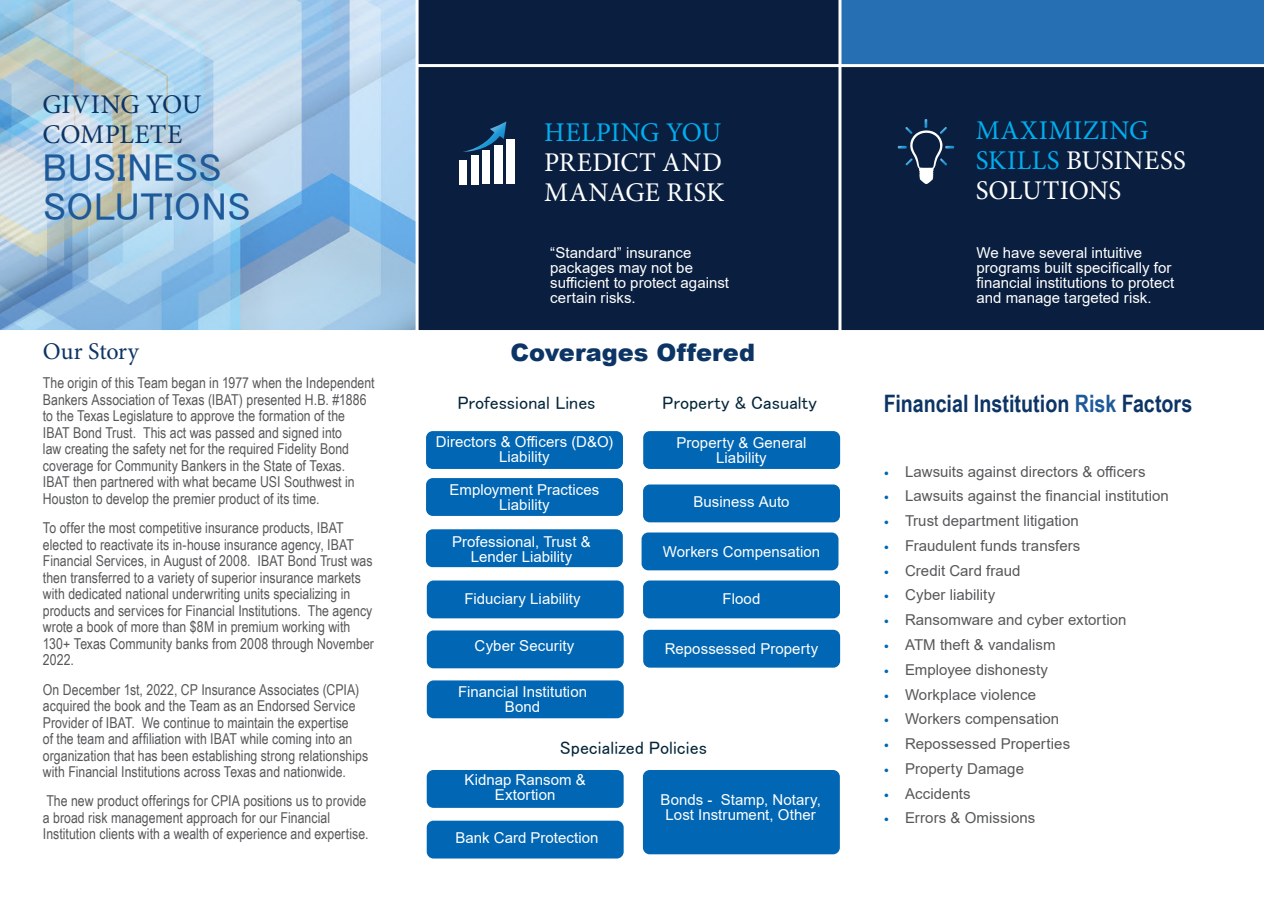
<style>
.page{position:relative;width:1264px;height:897px;background:#fff}
.page>*{position:absolute;margin:0;border:0;box-sizing:border-box;transform-origin:0 0}
.body_text{font:39px/39px "MS UI Gothic";letter-spacing:.005em;color:#1e5a99}
.body_text-2{font:27px/30px "Minion Pro";letter-spacing:.015em;color:#fff}
.body_text-3{font:27px/30px "Minion Pro";letter-spacing:.005em;color:#0c3465}
.body_text-4{font:700 24px "Arial Narrow";color:#0c3465}
.body_text-5{font:900 24px "Arial";letter-spacing:.005em;color:#0c3465}
.body_text-6{font:24px "Minion Pro";letter-spacing:-.005em;color:#0c3465}
.t1{font:18px "MS UI Gothic";color:#042539}
.body_text-7{font:15px/16.5px "Arial Narrow";letter-spacing:.005em;color:#57585a}
.body_text-8{font:15px/15px "Arial";color:#fff;text-align:center}
.t2{font:15px "Arial";letter-spacing:.005em;color:#57585a}
.s1{color:#00aeef}
.s2{color:#1e5a9a}
.s3{font-family:"Proxima Nova";font-weight:700;color:#0166b3}
</style>
<div class="page">
<div style="left:417px;top:0;width:847px;height:331px;background:#0a1f3f"></div>
<hr style="left:838px;top:0;width:3px;height:371px;background:#fff">
<hr style="left:417px;top:64px;width:847px;height:3px;background:#fff">
<div style="left:840px;top:0;width:424px;height:64px;background:#276fb3"></div>
<img style="left:0;top:0;width:415px;height:330px">
<div style="left:459px;top:160px;width:8px;height:24px;background:#fff"></div>
<div style="left:471px;top:155px;width:7px;height:29px;background:#fff"></div>
<div style="left:483px;top:150px;width:7px;height:34px;background:#fff"></div>
<div style="left:494px;top:146px;width:8px;height:38px;background:#fff"></div>
<div style="left:507px;top:139px;width:8px;height:45px;background:#fff"></div>
<svg style="left:463px;top:121px;width:43px;height:31px"></svg>
<svg style="left:897px;top:119px;width:57px;height:65px"></svg>
<hr style="left:0;top:330px;width:1264px;height:3px;background:#fff">
<hr style="left:415px;top:0;width:3px;height:349px;background:#fff">
<div style="left:426px;top:431px;width:197px;height:38px;background:#0166b3;border-radius:7px"></div>
<div style="left:426px;top:478px;width:197px;height:38px;background:#0166b3;border-radius:7px"></div>
<div style="left:426px;top:529px;width:197px;height:38px;background:#0166b3;border-radius:7px"></div>
<div style="left:427px;top:630px;width:197px;height:38px;background:#0166b3;border-radius:7px"></div>
<div style="left:427px;top:580px;width:197px;height:38px;background:#0166b3;border-radius:7px"></div>
<div style="left:427px;top:680px;width:197px;height:38px;background:#0166b3;border-radius:7px"></div>
<div style="left:643px;top:431px;width:197px;height:38px;background:#0166b3;border-radius:7px"></div>
<div style="left:641px;top:532px;width:197px;height:38px;background:#0166b3;border-radius:7px"></div>
<div style="left:643px;top:484px;width:197px;height:38px;background:#0166b3;border-radius:7px"></div>
<div style="left:643px;top:580px;width:197px;height:38px;background:#0166b3;border-radius:7px"></div>
<div style="left:643px;top:629px;width:197px;height:38px;background:#0166b3;border-radius:7px"></div>
<div style="left:427px;top:769px;width:196px;height:38px;background:#0166b3;border-radius:7px"></div>
<div style="left:643px;top:769px;width:197px;height:85px;background:#0166b3;border-radius:7px"></div>
<div style="left:427px;top:820px;width:196px;height:38px;background:#0166b3;border-radius:7px"></div>
<p class="body_text-3" style="left:42px;top:90px;width:161px">GIVING YOU<br>COMPLETE</p>
<p class="body_text" style="left:43px;top:147px;width:209px">BUSINESS<br>SOLUTIONS</p>
<p class="body_text-6" style="left:43px;top:335px;width:97px">Our Story</p>
<p class="body_text-7" style="left:43px;top:374px;width:333px">The origin of this Team began in 1977 when the Independent Bankers Association of Texas (IBAT) presented H.B. #1886 to the Texas Legislature to approve the formation of the IBAT Bond Trust. This act was passed and signed into<br>law creating the safety net for the required Fidelity Bond coverage for Community Bankers in the State of Texas.<br>IBAT then partnered with what became USI Southwest in Houston to develop the premier product of its time.</p>
<p class="body_text-7" style="left:43px;top:519px;width:332px">To offer the most competitive insurance products, IBAT elected to reactivate its in-house insurance agency, IBAT Financial Services, in August of 2008. IBAT Bond Trust was then transferred to a variety of superior insurance markets with dedicated national underwriting units specializing in products and services for Financial Institutions. The agency wrote a book of more than $8M in premium working with 130+ Texas Community banks from 2008 through November 2022.</p>
<p class="body_text-7" style="left:43px;top:680px;width:327px">On December 1st, 2022, CP Insurance Associates (CPIA) acquired the book and the Team as an Endorsed Service Provider of IBAT. We continue to maintain the expertise<br>of the team and affiliation with IBAT while coming into an organization that has been establishing strong relationships with Financial Institutions across Texas and nationwide.</p>
<p class="body_text-7" style="left:43px;top:792px;width:327px">The new product offerings for CPIA positions us to provide a broad risk management approach for our Financial<br>Institution clients with a wealth of experience and expertise.</p>
<p class="body_text-2" style="left:544px;top:118px;width:181px;text-align:justify"><span class="s1">HELPING YOU </span>PREDICT AND MANAGE RISK</p>
<p class="body_text-2" style="left:975px;top:116px;width:212px"><span class="s1">MAXIMIZING<br>SKILLS</span> BUSINESS<br>SOLUTIONS</p>
<p class="body_text-8" style="left:550px;top:245px;width:180px;text-align:left">“Standard” insurance packages may not be sufficient to protect against certain risks.</p>
<p class="body_text-8" style="left:976px;top:245px;width:199px;text-align:left">We have several intuitive programs built specifically for financial institutions to protect and manage targeted risk.</p>
<p class="body_text-5" style="left:510px;top:334px;width:246px">Coverages Offered</p>
<p class="t1" style="left:458px;top:393px;width:139px">Professional Lines</p>
<p class="body_text-4" style="left:884px;top:385px;width:310px">Financial Institution <span class="s2">Risk</span> Factors</p>
<p class="t1" style="left:662px;top:393px;width:156px">Property &amp; Casualty</p>
<p class="body_text-8" style="left:436px;top:433px;width:179px">Directors &amp; Officers (D&amp;O)<br>Liability</p>
<p class="body_text-8" style="left:449px;top:482px;width:151px">Employment Practices<br>Liability</p>
<p class="body_text-8" style="left:452px;top:534px;width:140px">Professional, Trust &amp;<br>Lender Liability</p>
<p class="body_text-8" style="left:464px;top:591px;width:118px">Fiduciary Liability</p>
<p class="body_text-8" style="left:474px;top:638px;width:101px">Cyber Security</p>
<p class="body_text-8" style="left:458px;top:684px;width:130px">Financial Institution<br>Bond</p>
<p class="body_text-8" style="left:676px;top:435px;width:131px">Property &amp; General<br>Liability</p>
<p class="body_text-8" style="left:693px;top:494px;width:98px">Business Auto</p>
<p class="body_text-8" style="left:663px;top:544px;width:159px">Workers Compensation</p>
<p class="body_text-8" style="left:722px;top:591px;width:39px">Flood</p>
<p class="body_text-8" style="left:665px;top:641px;width:155px">Repossessed Property</p>
<p class="t1" style="left:560px;top:738px;width:149px">Specialized Policies</p>
<p class="body_text-8" style="left:464px;top:772px;width:123px">Kidnap Ransom &amp;<br>Extortion</p>
<p class="body_text-8" style="left:455px;top:830px;width:145px">Bank Card Protection</p>
<p class="body_text-8" style="left:660px;top:792px;width:162px">Bonds - Stamp, Notary,<br>Lost Instrument, Other</p>
<p class="t2" style="left:884px;top:461px;width:263px"><span class="s3">•</span> Lawsuits against directors &amp; officers</p>
<p class="t2" style="left:884px;top:485px;width:287px"><span class="s3">•</span> Lawsuits against the financial institution</p>
<p class="t2" style="left:884px;top:510px;width:196px"><span class="s3">•</span> Trust department litigation</p>
<p class="t2" style="left:884px;top:535px;width:198px"><span class="s3">•</span> Fraudulent funds transfers</p>
<p class="t2" style="left:884px;top:560px;width:138px"><span class="s3">•</span> Credit Card fraud</p>
<p class="t2" style="left:884px;top:584px;width:113px"><span class="s3">•</span> Cyber liability</p>
<p class="t2" style="left:884px;top:609px;width:244px"><span class="s3">•</span> Ransomware and cyber extortion</p>
<p class="t2" style="left:884px;top:634px;width:173px"><span class="s3">•</span> ATM theft &amp; vandalism</p>
<p class="t2" style="left:884px;top:659px;width:166px"><span class="s3">•</span> Employee dishonesty</p>
<p class="t2" style="left:884px;top:683px;width:154px"><span class="s3">•</span> Workplace violence</p>
<p class="t2" style="left:884px;top:708px;width:177px"><span class="s3">•</span> Workers compensation</p>
<p class="t2" style="left:884px;top:733px;width:188px"><span class="s3">•</span> Repossessed Properties</p>
<p class="t2" style="left:884px;top:758px;width:142px"><span class="s3">•</span> Property Damage</p>
<p class="t2" style="left:884px;top:783px;width:88px"><span class="s3">•</span> Accidents</p>
<p class="t2" style="left:884px;top:807px;width:153px"><span class="s3">•</span> Errors &amp; Omissions</p>
</div>
